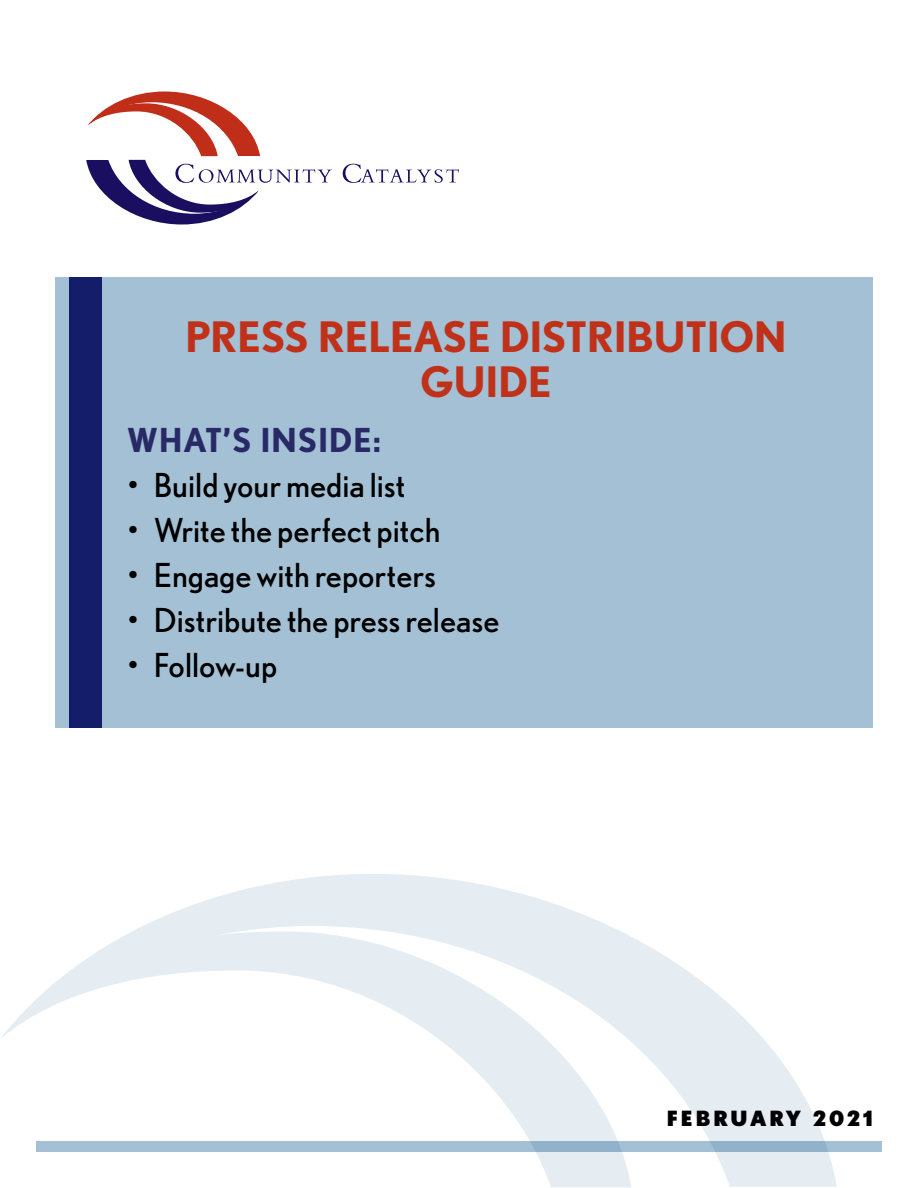
<style>
.page{position:relative;width:918px;height:1188px;background:#fff}
.page>*{position:absolute;margin:0;border:0;box-sizing:border-box;transform-origin:0 0}
.t1{font:700 42px "Nobel";letter-spacing:-.01em;color:#c0311a}
.t2{font:33px "Nobel";color:#000}
.t3{font:700 33px "Nobel";letter-spacing:.02em;color:#282966}
.t4{font:900 21px "Nobel";letter-spacing:.15em;color:#000}
</style>
<div class="page">
<div style="left:36px;top:1141px;width:846px;height:11px;background:#a3c0d5"></div>
<svg style="left:134px;top:874px;width:703px;height:313px"></svg>
<svg style="left:1px;top:931px;width:630px;height:257px"></svg>
<div style="left:56px;top:277px;width:817px;height:450px;background:#a3c0d5"></div>
<div style="left:69px;top:277px;width:33px;height:450px;background:#131d6a"></div>
<svg style="left:86px;top:92px;width:246px;height:133px"></svg>
<svg style="left:343px;top:164px;width:116px;height:19px"></svg>
<p class="t1" style="left:185px;top:312px;width:603px">PRESS RELEASE DISTRIBUTION</p>
<p class="t1" style="left:420px;top:357px;width:133px">GUIDE</p>
<p class="t3" style="left:127px;top:420px;width:256px">WHAT’S INSIDE:</p>
<p class="t2" style="left:127px;top:466px;width:280px">• Build your media list</p>
<p class="t2" style="left:127px;top:511px;width:315px">• Write the perfect pitch</p>
<p class="t2" style="left:127px;top:556px;width:311px">• Engage with reporters</p>
<p class="t2" style="left:127px;top:601px;width:374px">• Distribute the press release</p>
<p class="t2" style="left:127px;top:646px;width:152px">• Follow-up</p>
<p class="t4" style="left:667px;top:1105px;width:208px">FEBRUARY 2021</p>
</div>
